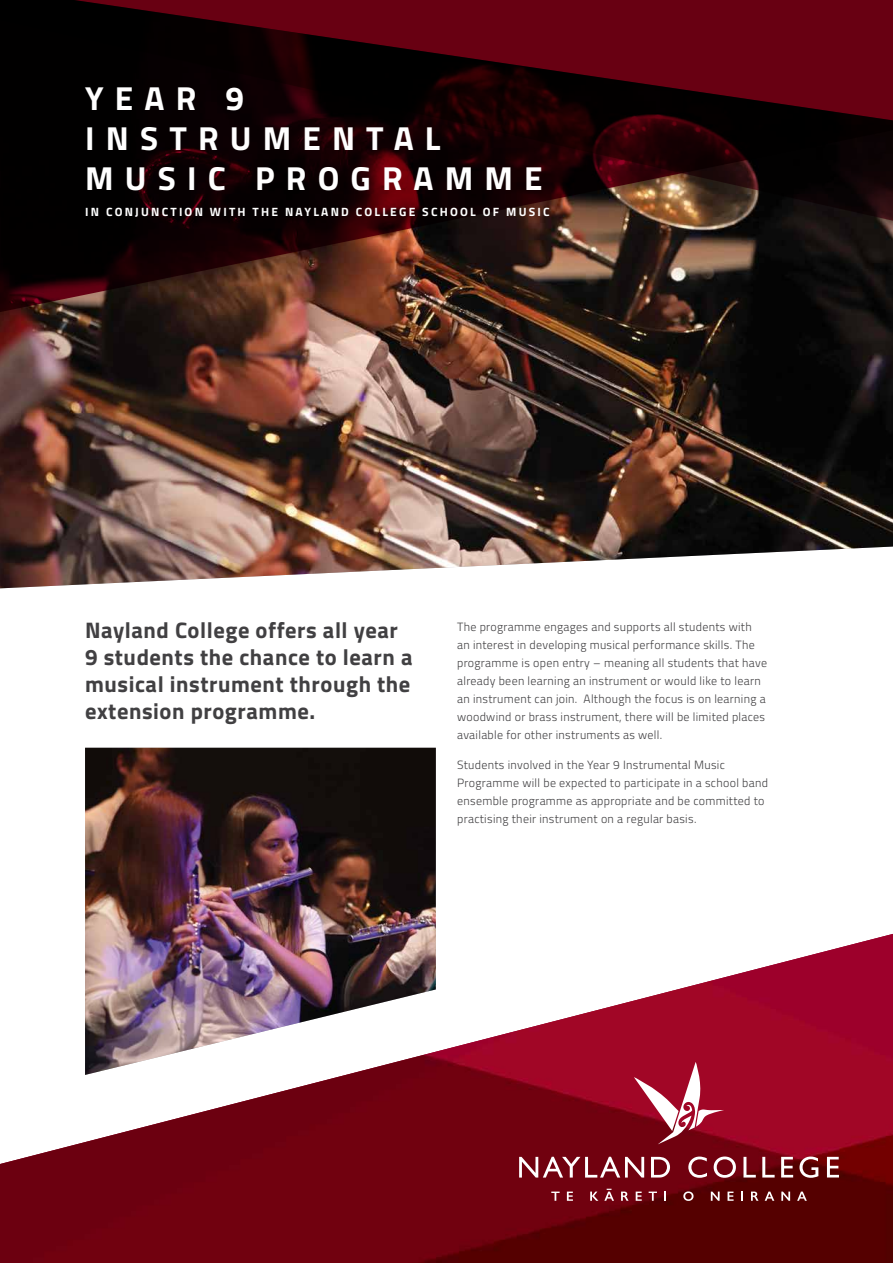
<style>
.page{position:relative;width:893px;height:1263px;background:#fff}
.page>*{position:absolute;margin:0;border:0;box-sizing:border-box;transform-origin:0 0}
.t1{font:700 33.3px/39.9px "Titillium";letter-spacing:.335em;color:#fff}
.t2{font:700 22.5px/27px "Titillium";letter-spacing:.025em;color:#414042}
.t3{font:300 12px/18px "Titillium";letter-spacing:.025em;color:#414042}
.t4{font:700 12px "Titillium";letter-spacing:.185em;color:#fff}
</style>
<div class="page">
<img style="left:0;top:315px;width:893px;height:273px">
<img style="left:0;top:934px;width:893px;height:329px">
<img style="left:85px;top:748px;width:351px;height:327px">
<svg style="left:0;top:0;width:893px;height:315px;background:#2c0b0c"></svg>
<svg style="left:634px;top:1062px;width:90px;height:82px"></svg>
<svg style="left:519px;top:1157px;width:125px;height:20px"></svg>
<svg style="left:651px;top:1157px;width:19px;height:20px"></svg>
<svg style="left:688px;top:1156px;width:19px;height:22px"></svg>
<svg style="left:714px;top:1156px;width:22px;height:22px"></svg>
<svg style="left:743px;top:1157px;width:13px;height:20px"></svg>
<svg style="left:762px;top:1157px;width:13px;height:20px"></svg>
<svg style="left:781px;top:1157px;width:12px;height:20px"></svg>
<svg style="left:799px;top:1156px;width:19px;height:22px"></svg>
<svg style="left:827px;top:1157px;width:12px;height:20px"></svg>
<svg style="left:551px;top:1191px;width:9px;height:10px"></svg>
<svg style="left:567px;top:1191px;width:6px;height:10px"></svg>
<svg style="left:590px;top:1191px;width:8px;height:10px"></svg>
<svg style="left:604px;top:1189px;width:10px;height:12px"></svg>
<svg style="left:621px;top:1191px;width:8px;height:10px"></svg>
<svg style="left:636px;top:1191px;width:6px;height:10px"></svg>
<svg style="left:649px;top:1191px;width:8px;height:10px"></svg>
<svg style="left:664px;top:1191px;width:2px;height:10px"></svg>
<svg style="left:683px;top:1191px;width:10px;height:10px"></svg>
<svg style="left:711px;top:1191px;width:9px;height:10px"></svg>
<svg style="left:727px;top:1191px;width:7px;height:10px"></svg>
<svg style="left:741px;top:1191px;width:2px;height:10px"></svg>
<svg style="left:751px;top:1191px;width:7px;height:10px"></svg>
<svg style="left:765px;top:1191px;width:9px;height:10px"></svg>
<svg style="left:781px;top:1191px;width:9px;height:10px"></svg>
<svg style="left:797px;top:1191px;width:10px;height:10px"></svg>
<h1 class="t1" style="left:85px;top:77px;width:459px">YEAR 9<br>INSTRUMENTAL<br>MUSIC PROGRAMME</h1>
<p class="t4" style="left:85px;top:203px;width:466px">IN CONJUNCTION WITH THE NAYLAND COLLEGE SCHOOL OF MUSIC</p>
<h2 class="t2" style="left:85px;top:616px;width:329px">Nayland College offers all year<br>9 students the chance to learn a musical instrument through the extension programme.</h2>
<p class="t3" style="left:457px;top:617px;width:312px">The programme engages and supports all students with an interest in developing musical performance skills. The programme is open entry – meaning all students that have already been learning an instrument or would like to learn an instrument can join. Although the focus is on learning a woodwind or brass instrument, there will be limited places available for other instruments as well.</p>
<p class="t3" style="left:457px;top:755px;width:312px">Students involved in the Year 9 Instrumental Music Programme will be expected to participate in a school band ensemble programme as appropriate and be committed to practising their instrument on a regular basis.</p>
</div>
